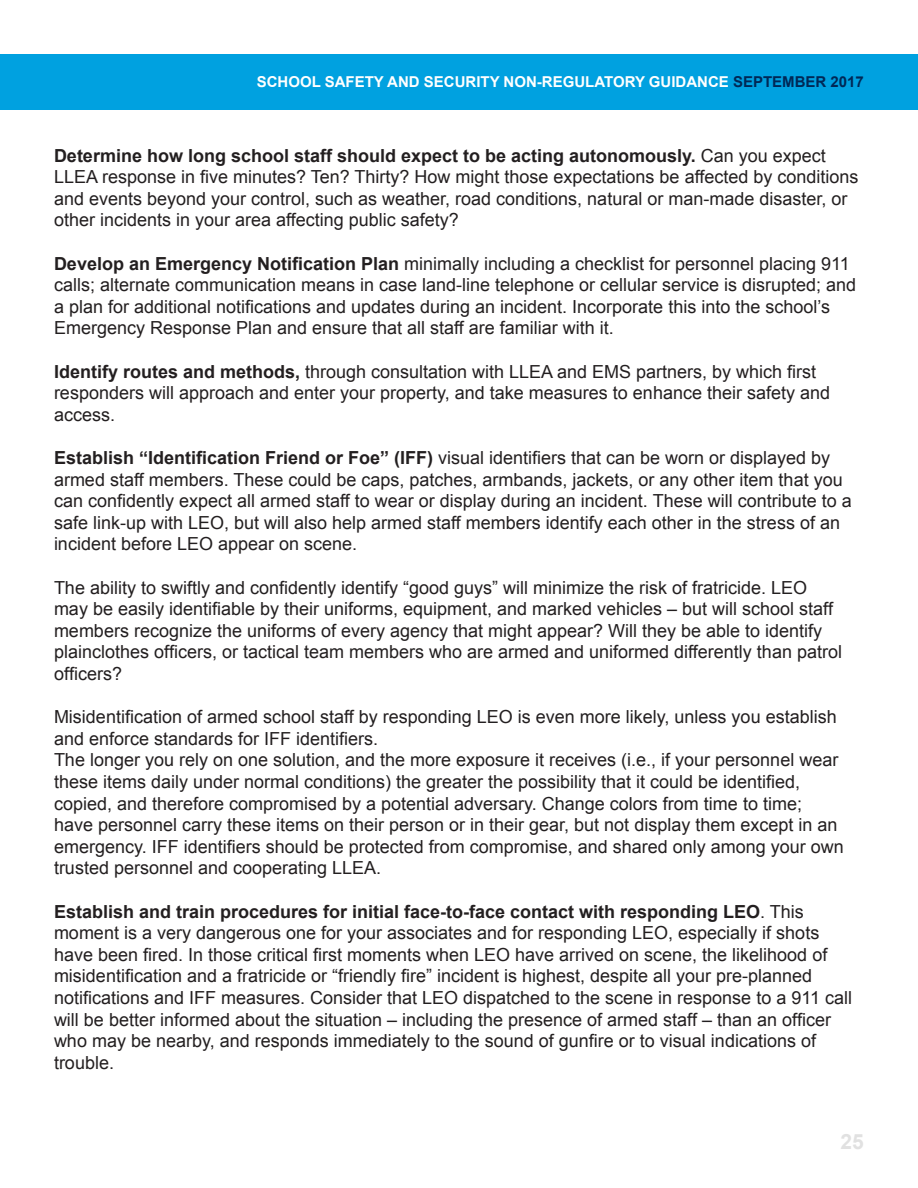
<style>
.page{position:relative;width:918px;height:1188px;background:#fff}
.page>*{position:absolute;margin:0;border:0;box-sizing:border-box;transform-origin:0 0}
.t1{font:700 21px "Arial";color:#e1e1e1}
.t2{font:18px/21.6px "Arial";color:#231f20}
.t3{font:700 15px "Arial";color:#fff}
.s1{color:#002856}
.s2{font-weight:700}
</style>
<div class="page">
<div style="left:0;top:0;width:918px;height:439px;background:#00a1e0"></div>
<div style="left:0;top:0;width:918px;height:54px;background:#fff"></div>
<div style="left:0;top:110px;width:918px;height:461px;background:#fff"></div>
<p class="t3" style="left:257px;top:72px;width:609px">SCHOOL SAFETY AND SECURITY NON-REGULATORY GUIDANCE <span class="s1">SEPTEMBER 2017</span></p>
<p class="t2" style="left:54px;top:145px;width:806px"><span class="s2">Determine how long school staff should expect to be acting autonomously.</span> Can you expect LLEA response in five minutes? Ten? Thirty? How might those expectations be affected by conditions and events beyond your control, such as weather, road conditions, natural or man-made disaster, or other incidents in your area affecting public safety?</p>
<p class="t2" style="left:54px;top:253px;width:804px"><span class="s2">Develop an Emergency Notification Plan</span> minimally including a checklist for personnel placing 911 calls; alternate communication means in case land-line telephone or cellular service is disrupted; and a plan for additional notifications and updates during an incident. Incorporate this into the school’s Emergency Response Plan and ensure that all staff are familiar with it.</p>
<p class="t2" style="left:54px;top:361px;width:778px"><span class="s2">Identify routes and methods,</span> through consultation with LLEA and EMS partners, by which first responders will approach and enter your property, and take measures to enhance their safety and access.</p>
<p class="t2" style="left:54px;top:447px;width:799px"><span class="s2">Establish “Identification Friend or Foe” (IFF)</span> visual identifiers that can be worn or displayed by armed staff members. These could be caps, patches, armbands, jackets, or any other item that you can confidently expect all armed staff to wear or display during an incident. These will contribute to a safe link-up with LEO, but will also help armed staff members identify each other in the stress of an incident before LEO appear on scene.</p>
<p class="t2" style="left:54px;top:577px;width:790px">The ability to swiftly and confidently identify “good guys” will minimize the risk of fratricide. LEO may be easily identifiable by their uniforms, equipment, and marked vehicles – but will school staff members recognize the uniforms of every agency that might appear? Will they be able to identify plainclothes officers, or tactical team members who are armed and uniformed differently than patrol officers?</p>
<p class="t2" style="left:54px;top:706px;width:784px">Misidentification of armed school staff by responding LEO is even more likely, unless you establish and enforce standards for IFF identifiers.</p>
<p class="t2" style="left:54px;top:749px;width:791px">The longer you rely on one solution, and the more exposure it receives (i.e., if your personnel wear these items daily under normal conditions) the greater the possibility that it could be identified, copied, and therefore compromised by a potential adversary. Change colors from time to time; have personnel carry these items on their person or in their gear, but not display them except in an emergency. IFF identifiers should be protected from compromise, and shared only among your own trusted personnel and cooperating LLEA.</p>
<p class="t2" style="left:54px;top:901px;width:800px"><span class="s2">Establish and train procedures for initial face-to-face contact with responding LEO</span>. This moment is a very dangerous one for your associates and for responding LEO, especially if shots have been fired. In those critical first moments when LEO have arrived on scene, the likelihood of misidentification and a fratricide or “friendly fire” incident is highest, despite all your pre-planned notifications and IFF measures. Consider that LEO dispatched to the scene in response to a 911 call will be better informed about the situation – including the presence of armed staff – than an officer who may be nearby, and responds immediately to the sound of gunfire or to visual indications of trouble.</p>
<p class="t1" style="left:841px;top:1128px;width:25px">25</p>
</div>
